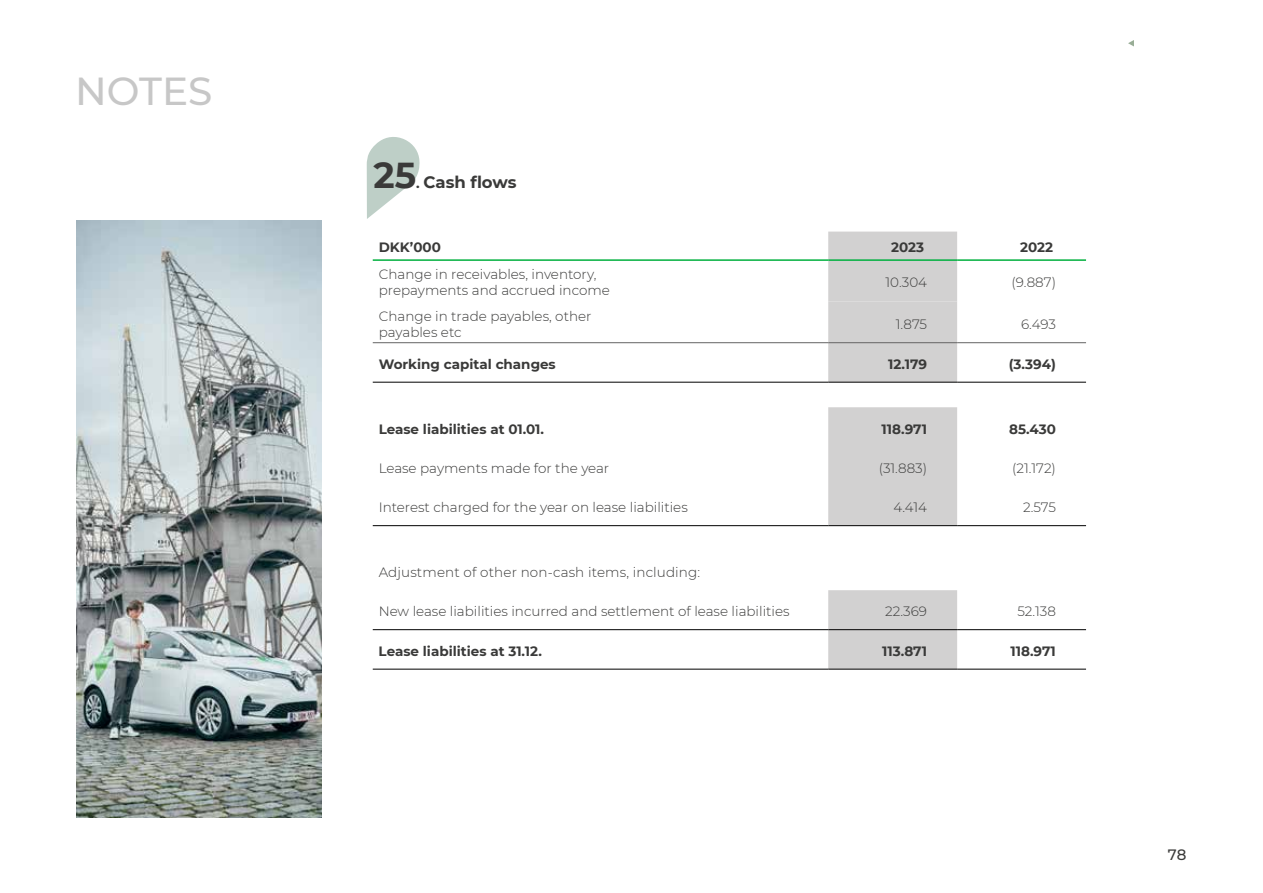
<style>
.page{position:relative;width:1263px;height:893px;background:#fff}
.page>*{position:absolute;margin:0;border:0;box-sizing:border-box;transform-origin:0 0}
.t1{font:500 39px "Montserrat";color:#c7c7c7}
.t2{font:700 36px "Montserrat";color:#3a3a39}
.t3{font:700 16.5px "Montserrat";color:#3a3a39}
.t4{font:500 15px "Montserrat";color:#3a3a39}
.t5{font:300 13.5px/16.2px "Montserrat";color:#3a3a39}
.t6{font:700 13.5px "Montserrat";color:#3a3a39}
.s1{font-size:13.5px}
</style>
<div class="page">
<img style="left:77px;top:221px;width:244px;height:596px">
<svg style="left:1128px;top:40px;width:6px;height:7px"></svg>
<svg style="left:367px;top:137px;width:53px;height:82px"></svg>
<div style="left:828px;top:232px;width:129px;height:69px;background:#d2d1d1"></div>
<svg style="left:828px;top:301px;width:129px;height:368px;fill:#d2d1d1"></svg>
<hr style="left:373px;top:382px;width:455px;height:1px;background:#000">
<hr style="left:373px;top:629px;width:455px;height:1px;background:#000">
<hr style="left:373px;top:669px;width:455px;height:1px;background:#000">
<hr style="left:828px;top:382px;width:129px;height:1px;background:#000">
<hr style="left:957px;top:382px;width:129px;height:1px;background:#000">
<hr style="left:828px;top:629px;width:129px;height:1px;background:#000">
<hr style="left:957px;top:629px;width:129px;height:1px;background:#000">
<hr style="left:828px;top:669px;width:129px;height:1px;background:#000">
<hr style="left:957px;top:669px;width:129px;height:1px;background:#000">
<hr style="left:373px;top:259px;width:455px;height:2px;background:#00b03e">
<hr style="left:828px;top:259px;width:129px;height:2px;background:#00b03e">
<hr style="left:957px;top:259px;width:129px;height:2px;background:#00b03e">
<hr style="left:373px;top:342px;width:455px;height:1px;background:#646363">
<hr style="left:828px;top:342px;width:129px;height:1px;background:#646363">
<hr style="left:957px;top:342px;width:129px;height:1px;background:#646363">
<hr style="left:373px;top:525px;width:455px;height:1px;background:#000">
<hr style="left:828px;top:525px;width:129px;height:1px;background:#000">
<hr style="left:957px;top:525px;width:129px;height:1px;background:#000">
<h1 class="t1" style="left:75px;top:64px;width:139px">NOTES</h1>
<h2 class="t2" style="left:374px;top:149px;width:44px">25</h2>
<p class="t3" style="left:416px;top:170px;width:102px"><span class="s1">.</span> Cash flows</p>
<p class="t6" style="left:379px;top:238px;width:64px">DKK’000</p>
<p class="t6" style="left:891px;top:238px;width:34px">2023</p>
<p class="t6" style="left:1020px;top:238px;width:34px">2022</p>
<p class="t5" style="left:379px;top:266px;width:233px">Change in receivables, inventory, prepayments and accrued income</p>
<p class="t5" style="left:885px;top:274px;width:43px">10.304</p>
<p class="t5" style="left:1012px;top:274px;width:46px">(9.887)</p>
<p class="t5" style="left:379px;top:307px;width:214px">Change in trade payables, other payables etc</p>
<p class="t5" style="left:896px;top:315px;width:33px">1.875</p>
<p class="t5" style="left:1021px;top:315px;width:36px">6.493</p>
<p class="t6" style="left:379px;top:354px;width:179px">Working capital changes</p>
<p class="t6" style="left:888px;top:354px;width:40px">12.179</p>
<p class="t6" style="left:1009px;top:354px;width:49px">(3.394)</p>
<p class="t6" style="left:379px;top:419px;width:167px">Lease liabilities at 01.01.</p>
<p class="t6" style="left:881px;top:419px;width:47px">118.971</p>
<p class="t6" style="left:1009px;top:419px;width:48px">85.430</p>
<p class="t5" style="left:379px;top:460px;width:232px">Lease payments made for the year</p>
<p class="t5" style="left:879px;top:460px;width:50px">(31.883)</p>
<p class="t5" style="left:1012px;top:460px;width:45px">(21.172)</p>
<p class="t5" style="left:379px;top:499px;width:311px">Interest charged for the year on lease liabilities</p>
<p class="t5" style="left:893px;top:499px;width:35px">4.414</p>
<p class="t5" style="left:1023px;top:499px;width:34px">2.575</p>
<p class="t5" style="left:379px;top:564px;width:323px">Adjustment of other non-cash items, including:</p>
<p class="t5" style="left:379px;top:603px;width:412px">New lease liabilities incurred and settlement of lease liabilities</p>
<p class="t5" style="left:885px;top:603px;width:43px">22.369</p>
<p class="t5" style="left:1017px;top:603px;width:40px">52.138</p>
<p class="t6" style="left:379px;top:641px;width:165px">Lease liabilities at 31.12.</p>
<p class="t6" style="left:882px;top:641px;width:46px">113.871</p>
<p class="t6" style="left:1010px;top:641px;width:47px">118.971</p>
<p class="t4" style="left:1168px;top:844px;width:20px">78</p>
</div>
